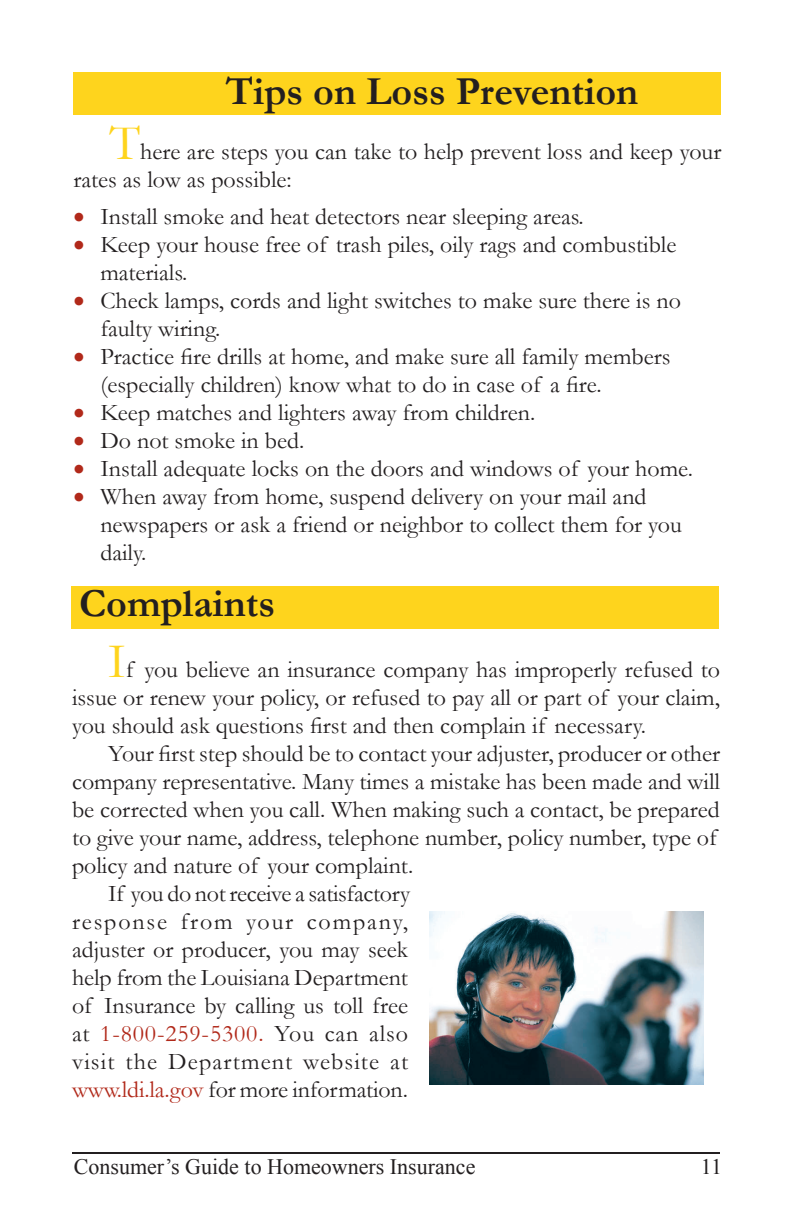
<style>
.page{position:relative;width:792px;height:1224px;background:#fff}
.page>*{position:absolute;margin:0;border:0;box-sizing:border-box;transform-origin:0 0}
.heading_2{font:700 40px "Garamond";color:#231f20}
.heading_4{font:700 40px "Garamond";color:#231f20}
.Body_Text_2{font:24px/28px "Garamond";color:#231f20}
.t1{font:22px "Times New Roman";color:#231f20}
.s1{font-size:50px;color:#fed41d}
.s2{color:#b1291a}
</style>
<div class="page">
<div style="left:73px;top:72px;width:648px;height:43px;background:#fed41d"></div>
<div style="left:71px;top:586px;width:648px;height:43px;background:#fed41d"></div>
<img style="left:429px;top:911px;width:275px;height:173px">
<hr style="left:72px;top:1152px;width:648px;height:2px;background:#231f20">
<p class="heading_2" style="left:226px;top:64px;width:414px">Tips on Loss Prevention</p>
<p class="Body_Text_2" style="left:73px;top:137px;width:649px;text-indent:36px"><span class="s1">T</span>here are steps you can take to help prevent loss and keep your rates as low as possible:</p>
<p class="Body_Text_2" style="left:73px;top:202px;width:512px"><span class="s2">•</span> Install smoke and heat detectors near sleeping areas.</p>
<p class="Body_Text_2" style="left:73px;top:230px;width:605px"><span class="s2">•</span> Keep your house free of trash piles, oily rags and combustible</p>
<p class="Body_Text_2" style="left:100px;top:258px;width:89px">materials.</p>
<p class="Body_Text_2" style="left:100px;top:286px;width:582px;text-indent:-27px"><span class="s2">•</span> Check lamps, cords and light switches to make sure there is no faulty wiring.</p>
<p class="Body_Text_2" style="left:73px;top:342px;width:599px"><span class="s2">•</span> Practice fire drills at home, and make sure all family members</p>
<p class="Body_Text_2" style="left:100px;top:370px;width:503px">(especially children) know what to do in case of a fire.</p>
<p class="Body_Text_2" style="left:73px;top:398px;width:464px"><span class="s2">•</span> Keep matches and lighters away from children.</p>
<p class="Body_Text_2" style="left:73px;top:426px;width:232px"><span class="s2">•</span> Do not smoke in bed.</p>
<p class="Body_Text_2" style="left:73px;top:454px;width:621px"><span class="s2">•</span> Install adequate locks on the doors and windows of your home.</p>
<p class="Body_Text_2" style="left:73px;top:482px;width:575px"><span class="s2">•</span> When away from home, suspend delivery on your mail and</p>
<p class="Body_Text_2" style="left:100px;top:510px;width:583px">newspapers or ask a friend or neighbor to collect them for you daily.</p>
<p class="heading_4" style="left:79px;top:576px;width:197px">Complaints</p>
<p class="Body_Text_2" style="left:72px;top:655px;width:650px;text-align:justify;text-indent:36px"><span class="s1">I</span>f you believe an insurance company has improperly refused to issue or renew your policy, or refused to pay all or part of your claim, you should ask questions first and then complain if necessary.</p>
<p class="Body_Text_2" style="left:72px;top:739px;width:650px;text-indent:36px">Your first step should be to contact your adjuster, producer or other company representative. Many times a mistake has been made and will be corrected when you call. When making such a contact, be prepared to give your name, address, telephone number, policy number, type of policy and nature of your complaint.</p>
<p class="Body_Text_2" style="left:72px;top:879px;width:340px;text-align:justify;text-indent:36px">If you do not receive a satisfactory response from your company, adjuster or producer, you may seek help from the Louisiana Department of Insurance by calling us toll free at <span class="s2">1-800-259-5300.</span> You can also visit the Department website at <span class="s2">www.ldi.la.gov</span> for more information.</p>
<p class="t1" style="left:74px;top:1152px;width:403px">Consumer’s Guide to Homeowners Insurance</p>
<p class="t1" style="left:701px;top:1152px;width:23px">11</p>
</div>
